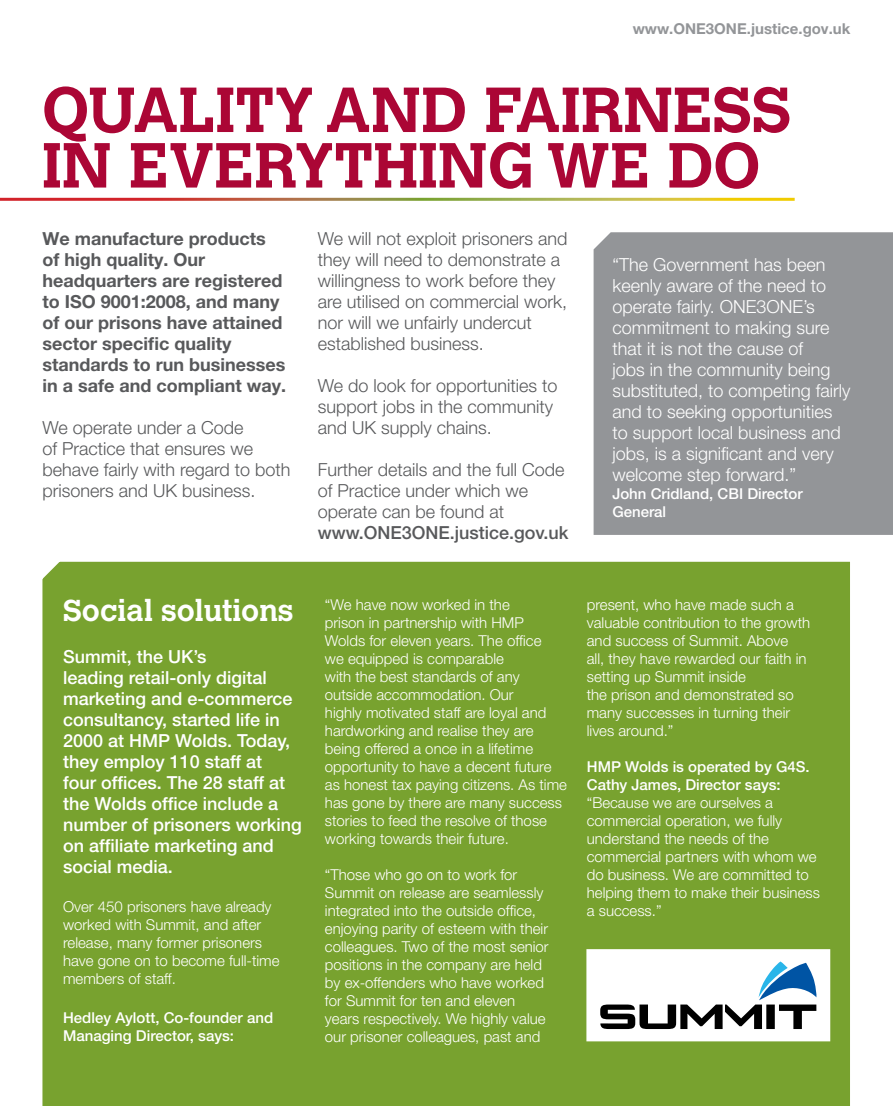
<style>
.page{position:relative;width:893px;height:1106px;background:#fff}
.page>*{position:absolute;margin:0;border:0;box-sizing:border-box;transform-origin:0 0}
.footnotes{font:700 63px/55.5px "Calvert MT Std";color:#ab0635}
.footnotes-2{font:700 30px "Calvert MT Std";color:#fff}
.footnotes-3{font:300 18px/21px "Helvetica Neue LT Pro";color:#58595b}
.footnotes-4{font:300 18px/21px "Helvetica Neue LT Pro";color:#fff}
.footnotes-5{font:500 18px/21px "Helvetica Neue LT Pro";color:#fff}
.footnotes-6{font:700 18px/21px "Helvetica Neue LT Pro";color:#58595b}
.footnotes-7{font:300 15px/18px "Helvetica Neue LT Pro";color:#fff}
.footnotes-8{font:500 15px/18px "Helvetica Neue LT Pro";color:#fff}
.footnotes-9{font:700 15px "Helvetica Neue LT Pro";color:#939598}
.s1{font-weight:500}
</style>
<div class="page">
<div style="left:42px;top:561px;width:808px;height:545px;background:#78a22f"></div>
<div style="left:594px;top:232px;width:299px;height:303px;background:#939598"></div>
<div style="left:587px;top:950px;width:242px;height:90px;background:#fff"></div>
<svg style="left:600px;top:961px;width:216px;height:68px"></svg>
<div style="left:586px;top:949px;width:244px;height:92px;border:2px solid #fff"></div>
<p class="footnotes-9" style="left:633px;top:19px;width:219px">www.ONE3ONE.justice.gov.uk</p>
<p class="footnotes" style="left:42px;top:81px;width:751px">QUALITY AND FAIRNESS<br>IN EVERYTHING WE DO</p>
<p class="footnotes-6" style="left:43px;top:227px;width:245px">We manufacture products of high quality. Our headquarters are registered to ISO 9001:2008, and many of our prisons have attained sector specific quality standards to run businesses in a safe and compliant way.</p>
<p class="footnotes-3" style="left:43px;top:416px;width:250px">We operate under a Code<br>of Practice that ensures we behave fairly with regard to both prisoners and UK business.</p>
<p class="footnotes-3" style="left:318px;top:227px;width:251px">We will not exploit prisoners and they will need to demonstrate a willingness to work before they are utilised on commercial work, nor will we unfairly undercut established business.</p>
<p class="footnotes-3" style="left:318px;top:374px;width:241px">We do look for opportunities to support jobs in the community and UK supply chains.</p>
<p class="footnotes-3" style="left:318px;top:458px;width:252px">Further details and the full Code of Practice under which we operate can be found at <span class="s1">www.ONE3ONE.justice.gov.uk</span></p>
<p class="footnotes-4" style="left:612px;top:254px;width:240px">“The Government has been keenly aware of the need to operate fairly. ONE3ONE’s commitment to making sure that it is not the cause of<br>jobs in the community being substituted, to competing fairly and to seeking opportunities to support local business and jobs, is a significant and very welcome step forward.”</p>
<p class="footnotes-8" style="left:612px;top:485px;width:192px">John Cridland, CBI Director<br>General</p>
<p class="footnotes-2" style="left:63px;top:591px;width:232px">Social solutions</p>
<p class="footnotes-5" style="left:63px;top:646px;width:240px">Summit, the UK’s<br>leading retail-only digital marketing and e-commerce consultancy, started life in<br>2000 at HMP Wolds. Today, they employ 110 staff at<br>four offices. The 28 staff at the Wolds office include a number of prisoners working on affiliate marketing and social media.</p>
<p class="footnotes-7" style="left:63px;top:897px;width:218px">Over 450 prisoners have already worked with Summit, and after release, many former prisoners have gone on to become full-time members of staff.</p>
<p class="footnotes-8" style="left:63px;top:1009px;width:212px">Hedley Aylott, Co-founder and<br>Managing Director, says:</p>
<p class="footnotes-7" style="left:325px;top:595px;width:243px">“We have now worked in the<br>prison in partnership with HMP<br>Wolds for eleven years. The office<br>we equipped is comparable<br>with the best standards of any outside accommodation. Our<br>highly motivated staff are loyal and hardworking and realise they are being offered a once in a lifetime opportunity to have a decent future as honest tax paying citizens. As time has gone by there are many success stories to feed the resolve of those working towards their future.</p>
<p class="footnotes-7" style="left:325px;top:865px;width:225px">“Those who go on to work for Summit on release are seamlessly integrated into the outside office, enjoying parity of esteem with their colleagues. Two of the most senior positions in the company are held by ex-offenders who have worked for Summit for ten and eleven years respectively. We highly value our prisoner colleagues, past and</p>
<p class="footnotes-7" style="left:587px;top:595px;width:225px">present, who have made such a valuable contribution to the growth and success of Summit. Above<br>all, they have rewarded our faith in setting up Summit inside<br>the prison and demonstrated so many successes in turning their lives around.”</p>
<p class="footnotes-8" style="left:587px;top:757px;width:224px">HMP Wolds is operated by G4S.<br>Cathy James, Director says:</p>
<p class="footnotes-7" style="left:587px;top:793px;width:235px">“Because we are ourselves a commercial operation, we fully understand the needs of the commercial partners with whom we do business. We are committed to helping them to make their business a success.”</p>
</div>
